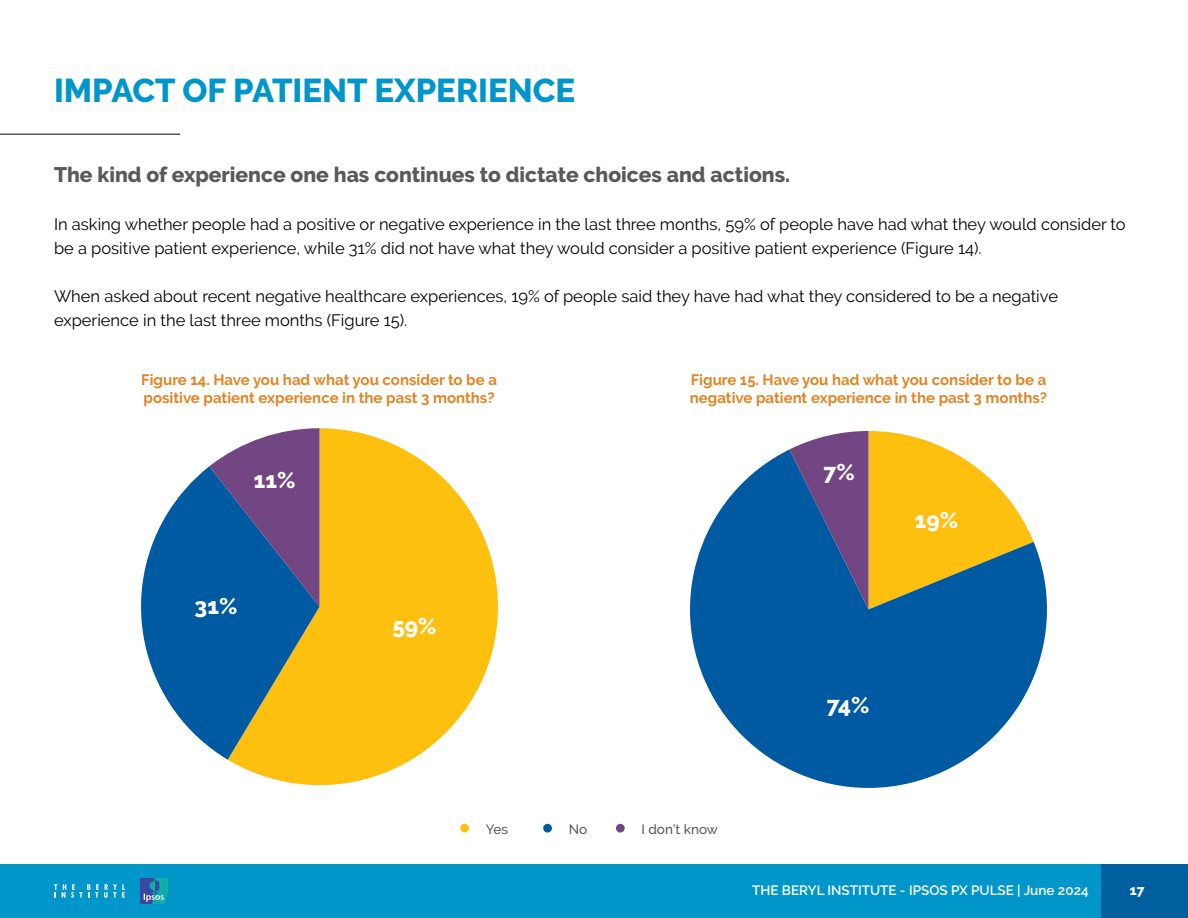
<style>
.page{position:relative;width:1188px;height:918px;background:#fff}
.page>*{position:absolute;margin:0;border:0;box-sizing:border-box;transform-origin:0 0}
.t1{font:800 33px "Raleway";color:#0096ca}
.t2{font:800 22.5px "Raleway";color:#fff}
.t3{font:800 21px "Raleway";color:#58595b}
.t4{font:16.5px/24px "Raleway";color:#000}
.t5{font:700 15px/18px "Raleway";color:#e18425}
.t6{font:600 13.5px "Raleway";color:#fff}
.t7{font:500 13.5px "Raleway";color:#58595b}
.t8{font:800 13.5px "Raleway";color:#fff}
</style>
<div class="page">
<div style="left:0;top:864px;width:1188px;height:54px;background:#0096ca"></div>
<div style="left:1102px;top:864px;width:86px;height:54px;background:#00609f"></div>
<svg style="left:54px;top:884px;width:71px;height:14px"></svg>
<img style="left:141px;top:879px;width:26px;height:24px">
<hr style="left:0;top:134px;width:180px;height:1px;background:#58595b">
<svg style="left:228px;top:428px;width:270px;height:357px;fill:#fec00f"></svg>
<svg style="left:141px;top:466px;width:179px;height:294px;fill:#005aa2"></svg>
<svg style="left:209px;top:428px;width:111px;height:179px;background:#4f5b97"></svg>
<div style="left:460px;top:824px;width:9px;height:9px;background:#fec00f;border-radius:50%"></div>
<div style="left:543px;top:824px;width:9px;height:9px;background:#005aa2;border-radius:50%"></div>
<div style="left:616px;top:824px;width:9px;height:9px;background:#724682;border-radius:50%"></div>
<svg style="left:690px;top:449px;width:357px;height:339px;fill:#005aa2"></svg>
<svg style="left:789px;top:431px;width:245px;height:178px;background:#a19868"></svg>
<h1 class="t1" style="left:54px;top:72px;width:523px">IMPACT OF PATIENT EXPERIENCE</h1>
<p class="t3" style="left:54px;top:162px;width:738px">The kind of experience one has continues to dictate choices and actions.</p>
<p class="t4" style="left:54px;top:212px;width:1073px">In asking whether people had a positive or negative experience in the last three months, 59% of people have had what they would consider to be a positive patient experience, while 31% did not have what they would consider a positive patient experience (Figure 14).</p>
<p class="t4" style="left:54px;top:284px;width:1006px">When asked about recent negative healthcare experiences, 19% of people said they have had what they considered to be a negative experience in the last three months (Figure 15).</p>
<p class="t5" style="left:141px;top:370px;width:357px">Figure 14. Have you had what you consider to be a positive patient experience in the past 3 months?</p>
<p class="t5" style="left:690px;top:370px;width:359px">Figure 15. Have you had what you consider to be a negative patient experience in the past 3 months?</p>
<h2 class="t2" style="left:254px;top:468px;width:43px">11%</h2>
<h2 class="t2" style="left:195px;top:593px;width:44px">31%</h2>
<h2 class="t2" style="left:392px;top:613px;width:46px">59%</h2>
<h2 class="t2" style="left:824px;top:459px;width:33px">7%</h2>
<h2 class="t2" style="left:915px;top:507px;width:45px">19%</h2>
<h2 class="t2" style="left:827px;top:693px;width:44px">74%</h2>
<p class="t7" style="left:486px;top:822px;width:24px">Yes</p>
<p class="t7" style="left:569px;top:822px;width:20px">No</p>
<p class="t7" style="left:642px;top:822px;width:78px">I don’t know</p>
<p class="t6" style="left:752px;top:882px;width:338px">THE BERYL INSTITUTE - IPSOS PX PULSE | June 2024</p>
<p class="t8" style="left:1130px;top:882px;width:16px">17</p>
</div>
